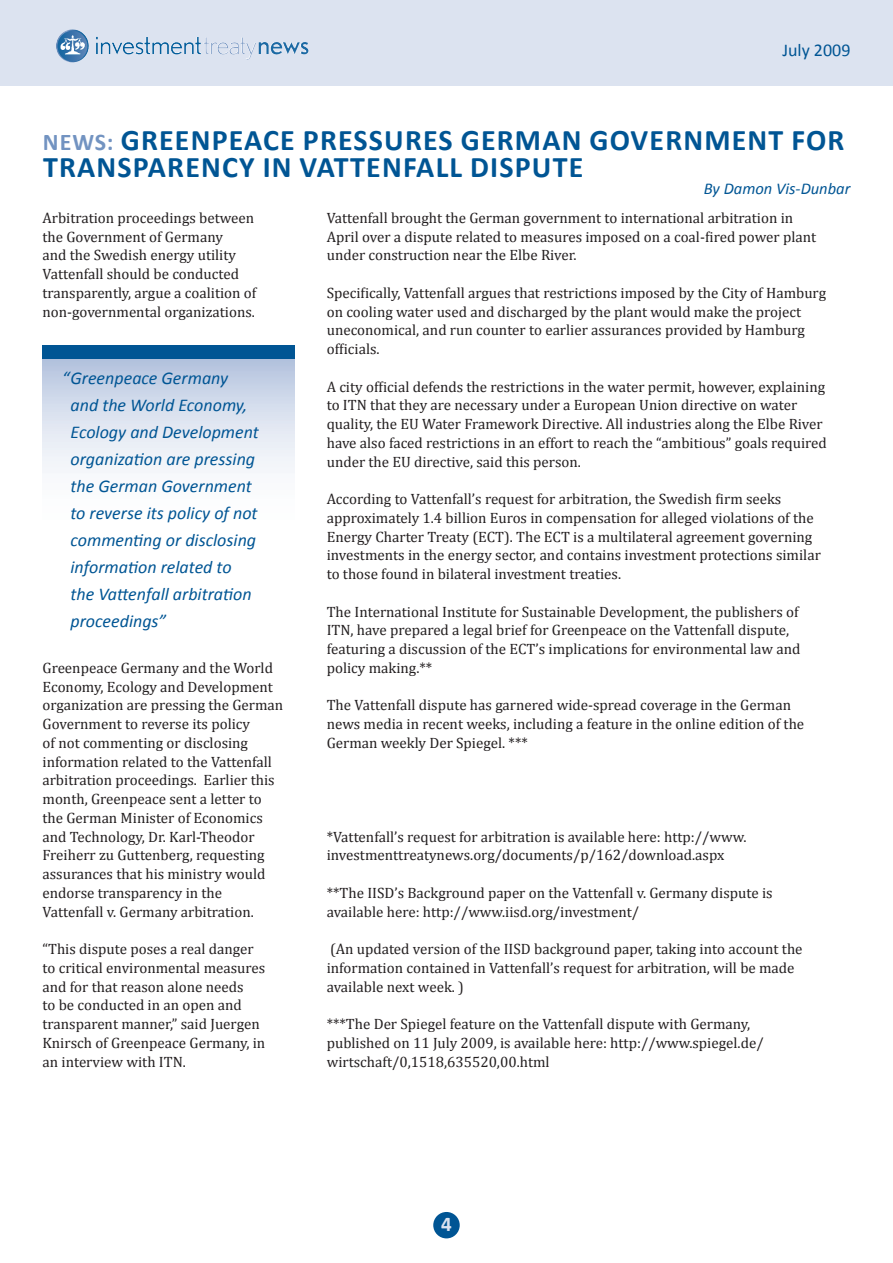
<style>
.page{position:relative;width:893px;height:1263px;background:#fff}
.page>*{position:absolute;margin:0;border:0;box-sizing:border-box;transform-origin:0 0}
.Article_Title{font:700 30px/27px "Calibri";letter-spacing:.04em;color:#005594}
.Page_Number{font:700 21px "Calibri";color:#dce3f0}
.Pullout_quote{font:italic 18px/27px "Calibri";color:#005594}
.t1{font:18px "Calibri";color:#005594}
.Author{font:italic 16.5px "Calibri";color:#005594}
.Body_Copy{font:15px/18.8px "Cambria";color:#231f20}
.s1{font-size:24px;color:#7293c1}
</style>
<div class="page">
<div style="left:43px;top:346px;width:252px;height:201px;background:linear-gradient(to bottom,#bac8e1,#fff)"></div>
<div style="left:43px;top:346px;width:252px;height:13px;background:#005594"></div>
<div style="left:433px;top:1212px;width:27px;height:26px;background:#005594;border-radius:50%"></div>
<div style="left:0;top:0;width:893px;height:85px;background:#dce3f0"></div>
<img style="left:56px;top:29px;width:33px;height:33px">
<p class="t1" style="left:782px;top:39px;width:70px">July 2009</p>
<p class="Article_Title" style="left:43px;top:125px;width:803px"><span class="s1">NEWS:</span> GREENPEACE PRESSURES GERMAN GOVERNMENT FOR<br>TRANSPARENCY IN VATTENFALL DISPUTE</p>
<p class="Author" style="left:704px;top:178px;width:148px">By Damon Vis-Dunbar</p>
<p class="Body_Copy" style="left:43px;top:208px;width:215px">Arbitration proceedings between the Government of Germany<br>and the Swedish energy utility<br>Vattenfall should be conducted transparently, argue a coalition of non-governmental organizations.</p>
<p class="Body_Copy" style="left:327px;top:208px;width:491px">Vattenfall brought the German government to international arbitration in<br>April over a dispute related to measures imposed on a coal-fired power plant under construction near the Elbe River.</p>
<p class="Body_Copy" style="left:327px;top:283px;width:501px">Specifically, Vattenfall argues that restrictions imposed by the City of Hamburg on cooling water used and discharged by the plant would make the project uneconomical, and run counter to earlier assurances provided by Hamburg officials.</p>
<p class="Body_Copy" style="left:327px;top:377px;width:502px">A city official defends the restrictions in the water permit, however, explaining to ITN that they are necessary under a European Union directive on water quality, the EU Water Framework Directive. All industries along the Elbe River have also faced restrictions in an effort to reach the “ambitious” goals required under the EU directive, said this person.</p>
<p class="Body_Copy" style="left:327px;top:490px;width:496px">According to Vattenfall’s request for arbitration, the Swedish firm seeks approximately 1.4 billion Euros in compensation for alleged violations of the Energy Charter Treaty (ECT). The ECT is a multilateral agreement governing investments in the energy sector, and contains investment protections similar to those found in bilateral investment treaties.</p>
<p class="Body_Copy" style="left:327px;top:602px;width:475px">The International Institute for Sustainable Development, the publishers of ITN, have prepared a legal brief for Greenpeace on the Vattenfall dispute, featuring a discussion of the ECT’s implications for environmental law and policy making.**</p>
<p class="Body_Copy" style="left:327px;top:696px;width:479px">The Vattenfall dispute has garnered wide-spread coverage in the German news media in recent weeks, including a feature in the online edition of the<br>German weekly Der Spiegel. ***</p>
<p class="Pullout_quote" style="left:71px;top:364px;width:190px;text-indent:-9px">“Greenpeace Germany and the World Economy,<br>Ecology and Development organization are pressing the German Government to reverse its policy of not commenting or disclosing information related to the Vattenfall arbitration proceedings”</p>
<p class="Body_Copy" style="left:43px;top:658px;width:242px">Greenpeace Germany and the World Economy, Ecology and Development organization are pressing the German Government to reverse its policy<br>of not commenting or disclosing information related to the Vattenfall arbitration proceedings. Earlier this month, Greenpeace sent a letter to the German Minister of Economics and Technology, Dr. Karl-Theodor Freiherr zu Guttenberg, requesting assurances that his ministry would endorse transparency in the Vattenfall v. Germany arbitration.</p>
<p class="Body_Copy" style="left:43px;top:939px;width:224px">“This dispute poses a real danger to critical environmental measures and for that reason alone needs<br>to be conducted in an open and transparent manner,” said Juergen<br>Knirsch of Greenpeace Germany, in an interview with ITN.</p>
<p class="Body_Copy" style="left:327px;top:827px;width:421px">*Vattenfall’s request for arbitration is available here: http://www. investmenttreatynews.org/documents/p/162/download.aspx</p>
<p class="Body_Copy" style="left:327px;top:883px;width:447px">**The IISD’s Background paper on the Vattenfall v. Germany dispute is available here: http://www.iisd.org/investment/</p>
<p class="Body_Copy" style="left:327px;top:940px;width:477px">(An updated version of the IISD background paper, taking into account the information contained in Vattenfall’s request for arbitration, will be made available next week. )</p>
<p class="Body_Copy" style="left:327px;top:1015px;width:438px">***The Der Spiegel feature on the Vattenfall dispute with Germany, published on 11 July 2009, is available here: http://www.spiegel.de/ wirtschaft/0,1518,635520,00.html</p>
<p class="Page_Number" style="left:441px;top:1211px;width:12px">4</p>
</div>
